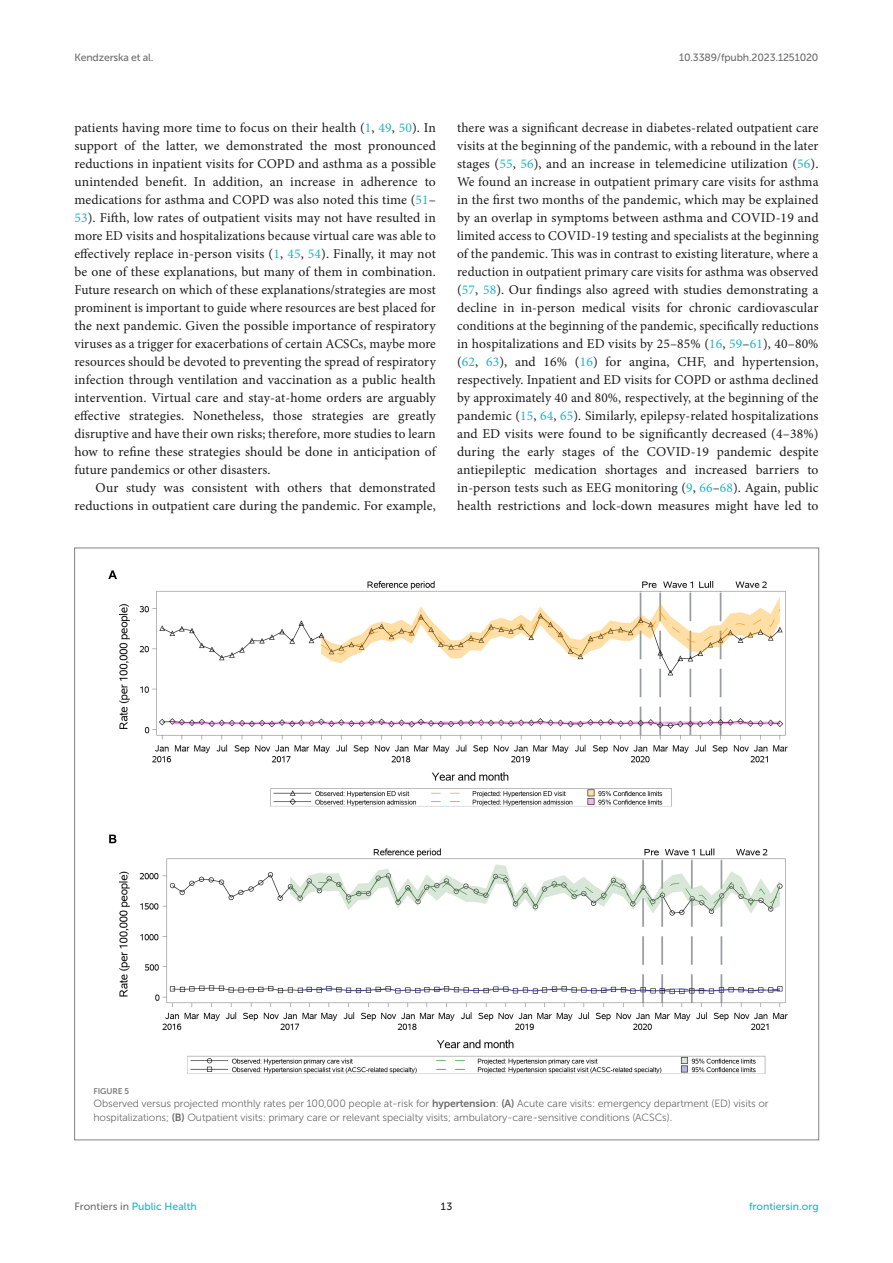
<style>
.page{position:relative;width:893px;height:1263px;background:#fff}
.page>*{position:absolute;margin:0;border:0;box-sizing:border-box;transform-origin:0 0}
.TEXT{font:13.5px/18px "Minion Pro";letter-spacing:.01em;color:#1b1c1b;text-align:justify}
.FIG_LEG{font:10.5px/13.5px "Museo Sans 300";letter-spacing:-.01em;color:#706f70}
.t1{font:10.5px "Museo Sans 500";letter-spacing:-.015em;color:#706f70}
.t2{font:10.5px "Museo Sans 500";color:#1db5c3}
.t3{font:10.5px "Museo Sans 500";color:#1b1c1b}
.FIG_HD{font:8.25px "Museo Sans 700";letter-spacing:-.01em;color:#7e7f7f}
.s1{color:#1db5c3}
.s2{font-family:"Museo Sans 700"}
.s3{color:#706f70}
</style>
<div class="page">
<img style="left:108px;top:570px;width:680px;height:504px">
<p class="t1" style="left:74px;top:51px;width:81px">Kendzerska et al.</p>
<p class="t1" style="left:679px;top:51px;width:141px">10.3389/fpubh.2023.1251020</p>
<p class="TEXT" style="left:74px;top:119px;width:363px">patients having more time to focus on their health (<span class="s1">1</span>, <span class="s1">49</span>, <span class="s1">50</span>). In support of the latter, we demonstrated the most pronounced reductions in inpatient visits for COPD and asthma as a possible unintended benefit. In addition, an increase in adherence to medications for asthma and COPD was also noted this time (<span class="s1">51</span>– <span class="s1">53</span>). Fifth, low rates of outpatient visits may not have resulted in more ED visits and hospitalizations because virtual care was able to effectively replace in-person visits (<span class="s1">1</span>, <span class="s1">45</span>, <span class="s1">54</span>). Finally, it may not be one of these explanations, but many of them in combination.<br>Future research on which of these explanations/strategies are most prominent is important to guide where resources are best placed for the next pandemic. Given the possible importance of respiratory viruses as a trigger for exacerbations of certain ACSCs, maybe more resources should be devoted to preventing the spread of respiratory infection through ventilation and vaccination as a public health intervention. Virtual care and stay-at-home orders are arguably effective strategies. Nonetheless, those strategies are greatly disruptive and have their own risks; therefore, more studies to learn how to refine these strategies should be done in anticipation of future pandemics or other disasters.</p>
<p class="TEXT" style="left:74px;top:479px;width:363px;text-align:right">Our study was consistent with others that demonstrated reductions in outpatient care during the pandemic. For example,</p>
<p class="TEXT" style="left:457px;top:119px;width:363px">there was a significant decrease in diabetes-related outpatient care visits at the beginning of the pandemic, with a rebound in the later stages (<span class="s1">55</span>, <span class="s1">56</span>), and an increase in telemedicine utilization (<span class="s1">56</span>).<br>We found an increase in outpatient primary care visits for asthma in the first two months of the pandemic, which may be explained by an overlap in symptoms between asthma and COVID-19 and limited access to COVID-19 testing and specialists at the beginning of the pandemic. This was in contrast to existing literature, where a reduction in outpatient primary care visits for asthma was observed (<span class="s1">57</span>, <span class="s1">58</span>). Our findings also agreed with studies demonstrating a decline in in-person medical visits for chronic cardiovascular conditions at the beginning of the pandemic, specifically reductions in hospitalizations and ED visits by 25–85% (<span class="s1">16</span>, <span class="s1">59</span>–<span class="s1">61</span>), 40–80% (<span class="s1">62</span>, <span class="s1">63</span>), and 16% (<span class="s1">16</span>) for angina, CHF, and hypertension, respectively. Inpatient and ED visits for COPD or asthma declined by approximately 40 and 80%, respectively, at the beginning of the pandemic (<span class="s1">15</span>, <span class="s1">64</span>, <span class="s1">65</span>). Similarly, epilepsy-related hospitalizations and ED visits were found to be significantly decreased (4–38%) during the early stages of the COVID-19 pandemic despite antiepileptic medication shortages and increased barriers to in-person tests such as EEG monitoring (<span class="s1">9</span>, <span class="s1">66</span>–<span class="s1">68</span>). Again, public health restrictions and lock-down measures might have led to</p>
<p class="FIG_HD" style="left:94px;top:1086px;width:37px">FIGURE 5</p>
<p class="FIG_LEG" style="left:94px;top:1097px;width:677px">Observed versus projected monthly rates per 100,000 people at-risk for <span class="s2">hypertension</span>: <span class="s2">(A)</span> Acute care visits: emergency department (ED) visits or hospitalizations; <span class="s2">(B)</span> Outpatient visits: primary care or relevant specialty visits; ambulatory-care-sensitive conditions (ACSCs).</p>
<p class="t2" style="left:74px;top:1200px;width:124px"><span class="s3">Frontiers in</span> Public Health</p>
<p class="t3" style="left:441px;top:1200px;width:13px">13</p>
<p class="t2" style="left:749px;top:1200px;width:71px">frontiersin.org</p>
</div>
